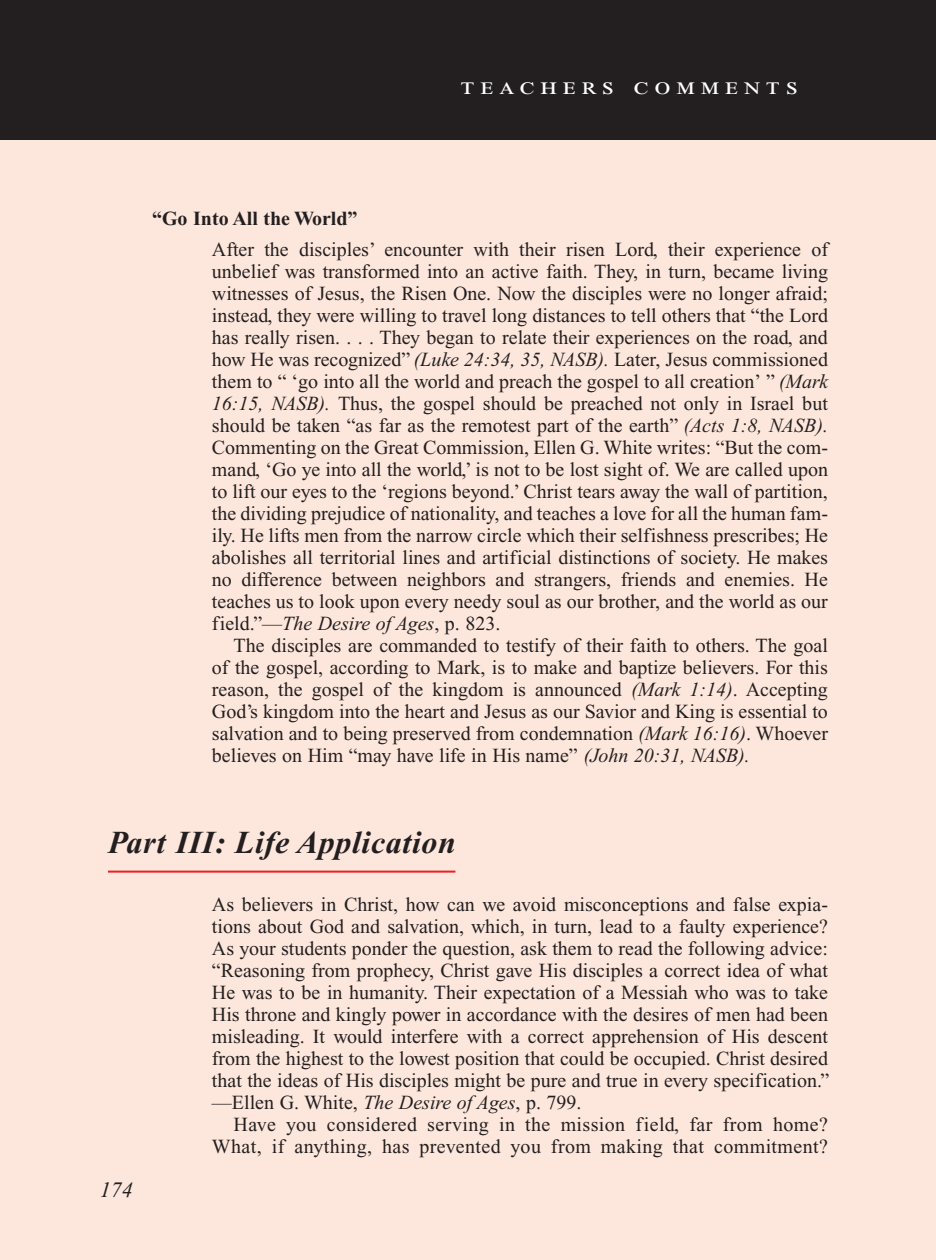
<style>
.page{position:relative;width:936px;height:1260px;background:#fff}
.page>*{position:absolute;margin:0;border:0;box-sizing:border-box;transform-origin:0 0}
.Main_Head_Teachers_C{font:italic 700 32px "Times New Roman PS Std";letter-spacing:.02em;color:#231f20}
.Teachers_Comments_He{font:24px "Times New Roman PS Std";letter-spacing:.2em;color:#fff;scale:1.2 1}
.PageNumbers{font:italic 22px "Times New Roman PS Std";color:#231f20}
.Objectives_Body_Text{font:20px/22px "Times New Roman PS Std";color:#231f20;text-align:justify}
.Objectives_Body_Text-2{font:20px/22px "Times New Roman PS Std";letter-spacing:.02em;color:#231f20;text-align:right}
.Roman_Numeral_Sub_He{font:700 20px "Times New Roman PS Std";color:#231f20}
.s1{font-style:italic}
</style>
<div class="page">
<div style="left:0;top:134px;width:936px;height:1126px;background:#fde7dc"></div>
<hr style="left:108px;top:871px;width:347px;height:2px;background:#ee1d23">
<div style="left:0;top:0;width:936px;height:140px;background:#231f20"></div>
<p class="Teachers_Comments_He" style="left:461px;top:73px;width:283px">teachers comments</p>
<p class="Roman_Numeral_Sub_He" style="left:152px;top:207px;width:207px">“Go Into All the World”</p>
<p class="Objectives_Body_Text" style="left:212px;top:238px;width:618px">After the disciples’ encounter with their risen Lord, their experience of unbelief was transformed into an active faith. They, in turn, became living witnesses of Jesus, the Risen One. Now the disciples were no longer afraid; instead, they were willing to travel long distances to tell others that “the Lord has really risen. . . . They began to relate their experiences on the road, and how He was recognized” <span class="s1">(Luke 24:34, 35, NASB).</span> Later, Jesus commissioned them to “ ‘go into all the world and preach the gospel to all creation’ ” <span class="s1">(Mark 16:15, NASB).</span> Thus, the gospel should be preached not only in Israel but should be taken “as far as the remotest part of the earth” <span class="s1">(Acts 1:8, NASB).<br></span>Commenting on the Great Commission, Ellen G. White writes: “But the com&shy;mand, ‘Go ye into all the world,’ is not to be lost sight of. We are called upon to lift our eyes to the ‘regions beyond.’ Christ tears away the wall of partition, the dividing prejudice of nationality, and teaches a love for all the human fam&shy;ily. He lifts men from the narrow circle which their selfishness prescribes; He abolishes all territorial lines and artificial distinctions of society. He makes no difference between neighbors and strangers, friends and enemies. He teaches us to look upon every needy soul as our brother, and the world as our field.”—<span class="s1">The Desire of Ages</span>, p. 823.</p>
<p class="Objectives_Body_Text" style="left:212px;top:634px;width:618px;text-indent:22px">The disciples are commanded to testify of their faith to others. The goal of the gospel, according to Mark, is to make and baptize believers. For this reason, the gospel of the kingdom is announced <span class="s1">(Mark 1:14)</span>. Accepting God’s kingdom into the heart and Jesus as our Savior and King is essential to salvation and to being preserved from condemnation <span class="s1">(Mark 16:16)</span>. Whoever believes on Him “may have life in His name” <span class="s1">(John 20:31, NASB).</span></p>
<p class="Main_Head_Teachers_C" style="left:108px;top:825px;width:350px">Part III: Life Application</p>
<p class="Objectives_Body_Text" style="left:212px;top:893px;width:619px">As believers in Christ, how can we avoid misconceptions and false expia&shy;tions about God and salvation, which, in turn, lead to a faulty experience?<br>As your students ponder the question, ask them to read the following advice: “Reasoning from prophecy, Christ gave His disciples a correct idea of what He was to be in humanity. Their expectation of a Messiah who was to take His throne and kingly power in accordance with the desires of men had been misleading. It would interfere with a correct apprehension of His descent from the highest to the lowest position that could be occupied. Christ desired that the ideas of His disciples might be pure and true in every specification.” —Ellen G. White, <span class="s1">The Desire of Ages</span>, p. 799.</p>
<p class="Objectives_Body_Text-2" style="left:212px;top:1113px;width:618px">Have you considered serving in the mission field, far from home?<br>What, if anything, has prevented you from making that commitment?</p>
<p class="PageNumbers" style="left:100px;top:1178px;width:34px">174</p>
</div>
